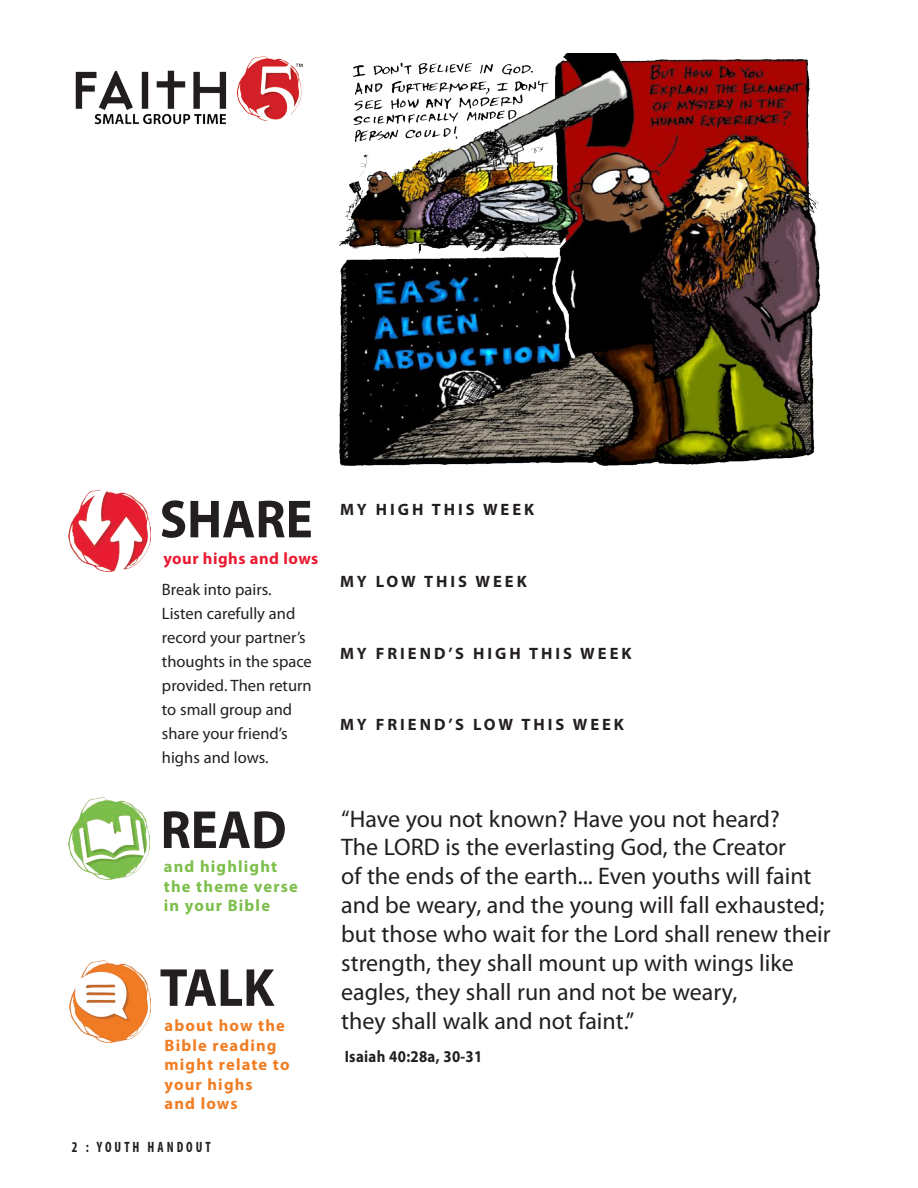
<style>
.page{position:relative;width:918px;height:1188px;background:#fff}
.page>*{position:absolute;margin:0;border:0;box-sizing:border-box;transform-origin:0 0}
.t1{font:700 54px "Myriad Pro";color:#231f20;scale:.94 1}
.Verse_alt{font:24px/29px "Myriad Pro";color:#231f20}
.t2{font:16.5px/24px "Myriad Pro";color:#231f20}
.Verse_alt-2{font:700 16.5px "Myriad Pro";letter-spacing:.18em;color:#231f20}
.t3{font:700 16.5px/19.5px "Myriad Pro";letter-spacing:.07em;color:#f17d22}
.t4{font:700 16.5px/19.5px "Myriad Pro";letter-spacing:.07em;color:#7cbe4a}
.Verse_alt-3{font:700 16.5px "Myriad Pro";letter-spacing:.02em;color:#231f20;scale:.9 1}
.t5{font:700 16.5px "Myriad Pro";letter-spacing:.03em;color:#e81b32}
.t6{font:700 condensed 15px "Myriad Pro";letter-spacing:.22em;color:#231f20;scale:.9 1}
</style>
<div class="page">
<img style="left:75px;top:56px;width:228px;height:69px">
<img style="left:68px;top:489px;width:82px;height:82px">
<img style="left:68px;top:798px;width:82px;height:82px">
<img style="left:69px;top:961px;width:82px;height:82px">
<img style="left:339px;top:53px;width:482px;height:413px">
<p class="t1" style="left:160px;top:484px;width:164px">SHARE</p>
<p class="t5" style="left:163px;top:548px;width:156px">your highs and lows</p>
<p class="t2" style="left:162px;top:577px;width:151px">Break into pairs.<br>Listen carefully and record your partner’s thoughts in the space provided. Then return to small group and share your friend’s highs and lows.</p>
<p class="t1" style="left:161px;top:795px;width:135px">READ</p>
<p class="t4" style="left:164px;top:856px;width:135px">and highlight the theme verse in your Bible</p>
<p class="t1" style="left:160px;top:952px;width:123px">TALK</p>
<p class="t3" style="left:165px;top:1016px;width:126px">about how the<br>Bible reading might relate to your highs<br>and lows</p>
<p class="t6" style="left:72px;top:1138px;width:156px">2 : YOUTH HANDOUT</p>
<p class="Verse_alt-2" style="left:340px;top:499px;width:196px">MY HIGH THIS WEEK</p>
<p class="Verse_alt-2" style="left:340px;top:571px;width:188px">MY LOW THIS WEEK</p>
<p class="Verse_alt-2" style="left:340px;top:642px;width:293px">MY FRIEND’S HIGH THIS WEEK</p>
<p class="Verse_alt-2" style="left:340px;top:714px;width:286px">MY FRIEND’S LOW THIS WEEK</p>
<p class="Verse_alt" style="left:341px;top:804px;width:491px">“Have you not known? Have you not heard?<br>The LORD is the everlasting God, the Creator<br>of the ends of the earth... Even youths will faint and be weary, and the young will fall exhausted; but those who wait for the Lord shall renew their strength, they shall mount up with wings like eagles, they shall run and not be weary,<br>they shall walk and not faint.”</p>
<p class="Verse_alt-3" style="left:345px;top:1046px;width:154px">Isaiah 40:28a, 30-31</p>
</div>
